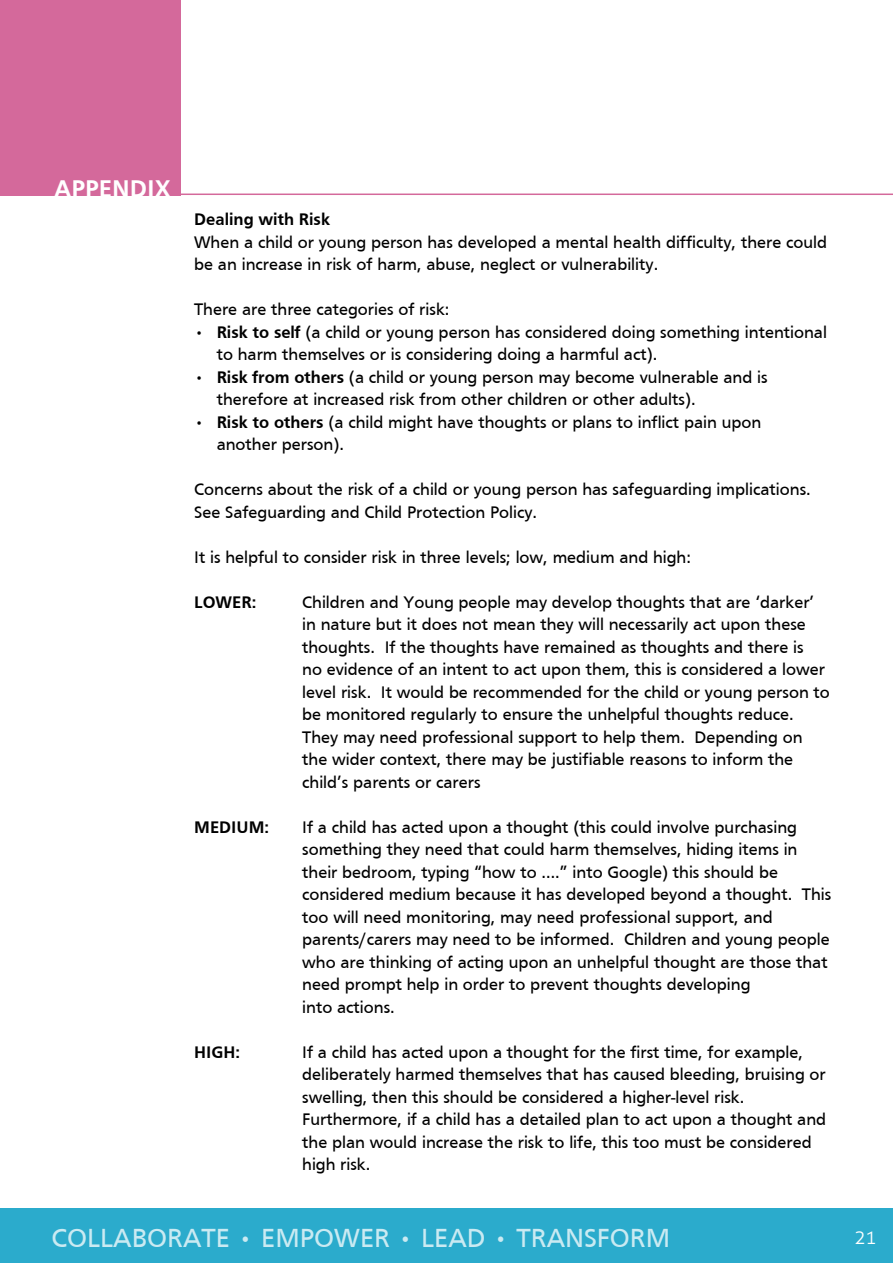
<style>
.page{position:relative;width:893px;height:1263px;background:#fff}
.page>*{position:absolute;margin:0;border:0;box-sizing:border-box;transform-origin:0 0}
.t1{font:27px "Frutiger";color:#caeaf2}
.t2{font:700 24.9px "Frutiger";color:#fff}
.t3{font:300 19.5px "Aller";color:#fff}
.t4{font:17.25px/22.5px "Frutiger";color:#000}
.t5{font:700 17.25px "Frutiger";color:#000}
.s1{font-weight:700}
</style>
<div class="page">
<div style="left:0;top:1209px;width:893px;height:54px;background:#2babcc"></div>
<hr style="left:181px;top:194px;width:712px;height:1px;background:#d4699b">
<div style="left:0;top:0;width:180px;height:196px;background:#d4699b"></div>
<h2 class="t2" style="left:54px;top:174px;width:118px">APPENDIX</h2>
<p class="t5" style="left:194px;top:209px;width:137px">Dealing with Risk</p>
<p class="t4" style="left:194px;top:230px;width:634px">When a child or young person has developed a mental health difficulty, there could be an increase in risk of harm, abuse, neglect or vulnerability.</p>
<p class="t4" style="left:194px;top:298px;width:257px">There are three categories of risk:</p>
<p class="t4" style="left:217px;top:320px;width:612px;text-indent:-22px">• <span class="s1">Risk to self</span> (a child or young person has considered doing something intentional to harm themselves or is considering doing a harmful act).</p>
<p class="t4" style="left:217px;top:365px;width:553px;text-indent:-22px">• <span class="s1">Risk from others</span> (a child or young person may become vulnerable and is therefore at increased risk from other children or other adults).</p>
<p class="t4" style="left:217px;top:410px;width:546px;text-indent:-22px">• <span class="s1">Risk to others</span> (a child might have thoughts or plans to inflict pain upon another person).</p>
<p class="t4" style="left:194px;top:478px;width:618px">Concerns about the risk of a child or young person has safeguarding implications.<br>See Safeguarding and Child Protection Policy.</p>
<p class="t4" style="left:194px;top:545px;width:498px">It is helpful to consider risk in three levels; low, medium and high:</p>
<p class="t5" style="left:194px;top:592px;width:64px">LOWER:</p>
<p class="t4" style="left:302px;top:590px;width:529px">Children and Young people may develop thoughts that are ‘darker’ in nature but it does not mean they will necessarily act upon these thoughts. If the thoughts have remained as thoughts and there is<br>no evidence of an intent to act upon them, this is considered a lower level risk. It would be recommended for the child or young person to be monitored regularly to ensure the unhelpful thoughts reduce.<br>They may need professional support to help them. Depending on the wider context, there may be justifiable reasons to inform the child’s parents or carers</p>
<p class="t5" style="left:194px;top:817px;width:76px">MEDIUM:</p>
<p class="t4" style="left:302px;top:815px;width:531px">If a child has acted upon a thought (this could involve purchasing something they need that could harm themselves, hiding items in their bedroom, typing “how to ….” into Google) this should be considered medium because it has developed beyond a thought. This too will need monitoring, may need professional support, and parents/carers may need to be informed. Children and young people who are thinking of acting upon an unhelpful thought are those that need prompt help in order to prevent thoughts developing<br>into actions.</p>
<p class="t5" style="left:194px;top:1042px;width:47px">HIGH:</p>
<p class="t4" style="left:302px;top:1040px;width:526px">If a child has acted upon a thought for the first time, for example, deliberately harmed themselves that has caused bleeding, bruising or swelling, then this should be considered a higher-level risk.<br>Furthermore, if a child has a detailed plan to act upon a thought and the plan would increase the risk to life, this too must be considered high risk.</p>
<h1 class="t1" style="left:52px;top:1222px;width:620px">COLLABORATE • EMPOWER • LEAD • TRANSFORM</h1>
<p class="t3" style="left:854px;top:1225px;width:24px">21</p>
</div>
